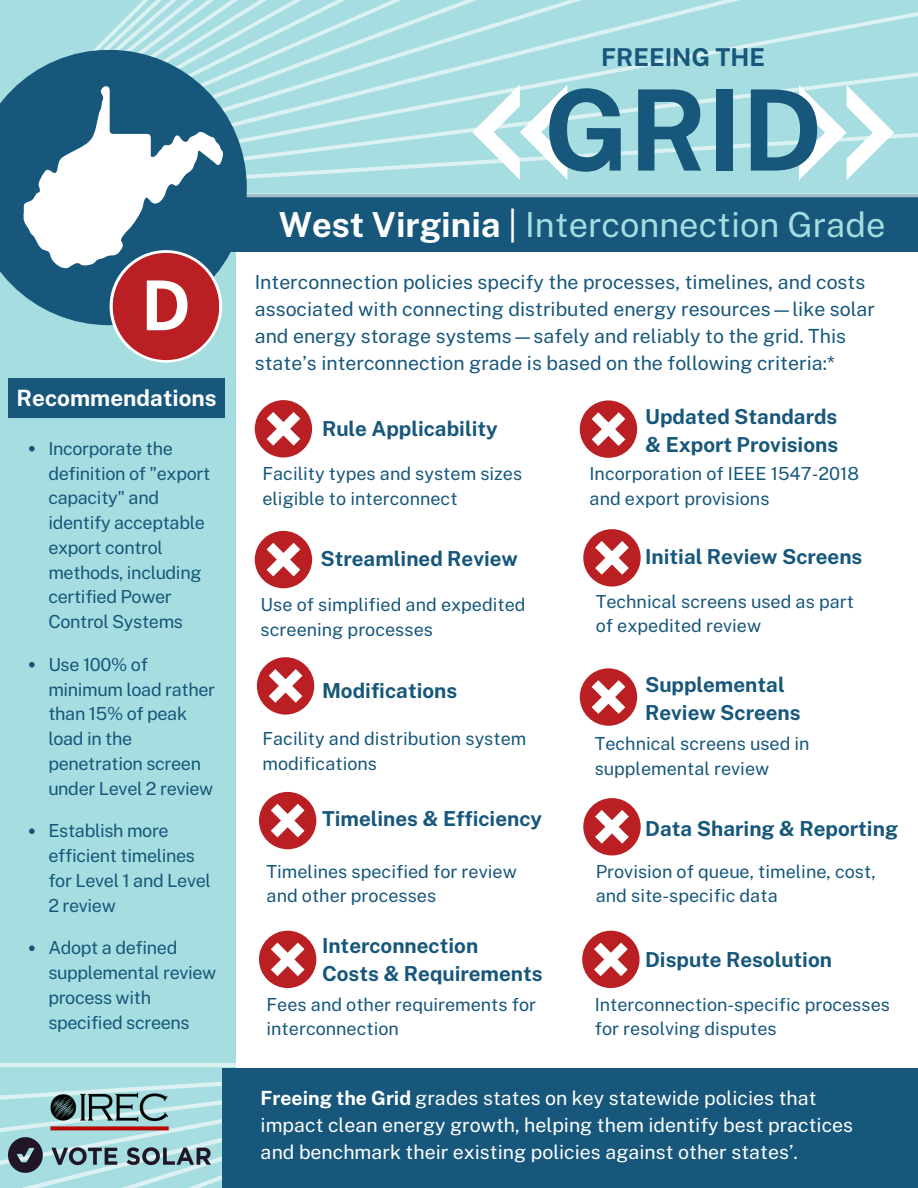
<style>
.page{position:relative;width:918px;height:1188px;background:#fff}
.page>*{position:absolute;margin:0;border:0;box-sizing:border-box;transform-origin:0 0}
.t1{font:700 112.2px "Public Sans";color:#16577b}
.t2{font:700 68.85px "Public Sans";color:#fff}
.t3{font:34.5px "Public Sans";color:#a5dde0}
.t4{font:700 24.6px "Public Sans";color:#16577b}
.t5{font:700 22.5px "Public Sans";color:#fff}
.t6{font:700 20.7px/28.2px "Public Sans";color:#16577b}
.t7{font:19.5px/27px "Public Sans";color:#16577b}
.t8{font:19.5px/27px "Public Sans";color:#fff}
.t9{font:18px/24.8px "Public Sans";color:#16577b}
.t10{font:18px/24.8px "Public Sans";letter-spacing:-.02em;color:#16577b}
.s1{font-weight:700;color:#fff}
.s2{color:#fff}
.s3{font-weight:700}
</style>
<div class="page">
<div style="left:0;top:224px;width:236px;height:964px;background:#a5dde0"></div>
<div style="left:209px;top:195px;width:709px;height:57px;background:#16577b"></div>
<svg style="left:0;top:0;width:918px;height:197px;background:#abdee1"></svg>
<svg style="left:0;top:50px;width:247px;height:244px;background:#508ba2"></svg>
<svg style="left:0;top:1063px;width:527px;height:125px"></svg>
<div style="left:222px;top:1069px;width:696px;height:119px;background:#16577b"></div>
<img style="left:48px;top:1092px;width:123px;height:40px">
<div style="left:9px;top:378px;width:216px;height:40px;background:#16577b"></div>
<img style="left:2px;top:1134px;width:214px;height:43px">
<svg style="left:799px;top:85px;width:95px;height:95px"></svg>
<svg style="left:472px;top:85px;width:95px;height:95px"></svg>
<div style="left:259px;top:931px;width:57px;height:57px;background:#ba1f23;border-radius:50%"></div>
<svg style="left:271px;top:943px;width:34px;height:33px"></svg>
<div style="left:580px;top:668px;width:57px;height:58px;background:#ba1f23;border-radius:50%"></div>
<svg style="left:592px;top:680px;width:33px;height:34px"></svg>
<div style="left:255px;top:531px;width:57px;height:57px;background:#ba1f23;border-radius:50%"></div>
<svg style="left:267px;top:543px;width:33px;height:33px"></svg>
<div style="left:583px;top:529px;width:58px;height:58px;background:#ba1f23;border-radius:50%"></div>
<svg style="left:595px;top:541px;width:34px;height:34px"></svg>
<div style="left:583px;top:798px;width:58px;height:57px;background:#ba1f23;border-radius:50%"></div>
<svg style="left:595px;top:810px;width:34px;height:34px"></svg>
<div style="left:580px;top:400px;width:57px;height:58px;background:#ba1f23;border-radius:50%"></div>
<svg style="left:592px;top:412px;width:33px;height:34px"></svg>
<div style="left:257px;top:657px;width:57px;height:58px;background:#ba1f23;border-radius:50%"></div>
<svg style="left:269px;top:669px;width:33px;height:34px"></svg>
<div style="left:255px;top:400px;width:57px;height:57px;background:#ba1f23;border-radius:50%"></div>
<svg style="left:267px;top:412px;width:33px;height:34px"></svg>
<div style="left:582px;top:931px;width:58px;height:57px;background:#ba1f23;border-radius:50%"></div>
<svg style="left:594px;top:943px;width:34px;height:33px"></svg>
<div style="left:259px;top:792px;width:57px;height:57px;background:#ba1f23;border-radius:50%"></div>
<svg style="left:271px;top:804px;width:34px;height:33px"></svg>
<svg style="left:22px;top:84px;width:202px;height:279px"></svg>
<svg style="left:29px;top:446px;width:6px;height:6px"></svg>
<svg style="left:29px;top:662px;width:6px;height:6px"></svg>
<svg style="left:29px;top:828px;width:6px;height:6px"></svg>
<svg style="left:29px;top:945px;width:6px;height:6px"></svg>
<p class="t2" style="left:141px;top:265px;width:51px">D</p>
<p class="t5" style="left:17px;top:384px;width:202px">Recommendations</p>
<p class="t10" style="left:48px;top:436px;width:163px">Incorporate the definition of "export capacity" and identify acceptable export control methods, including certified Power<br>Control Systems</p>
<p class="t10" style="left:48px;top:652px;width:168px">Use 100% of minimum load rather than 15% of peak load in the penetration screen under Level 2 review</p>
<p class="t10" style="left:48px;top:819px;width:164px">Establish more efficient timelines for Level 1 and Level<br>2 review</p>
<p class="t10" style="left:48px;top:936px;width:170px">Adopt a defined supplemental review process with specified screens</p>
<p class="t4" style="left:601px;top:43px;width:166px">FREEING THE</p>
<p class="t1" style="left:544px;top:64px;width:280px">GRID</p>
<p class="t3" style="left:279px;top:204px;width:608px"><span class="s1">West Virginia</span> <span class="s2">|</span> Interconnection Grade</p>
<p class="t7" style="left:255px;top:269px;width:622px">Interconnection policies specify the processes, timelines, and costs associated with connecting distributed energy resources—like solar and energy storage systems—safely and reliably to the grid. This state’s interconnection grade is based on the following criteria:*</p>
<p class="t6" style="left:322px;top:414px;width:177px">Rule Applicability</p>
<p class="t9" style="left:262px;top:461px;width:261px">Facility types and system sizes eligible to interconnect</p>
<p class="t6" style="left:320px;top:544px;width:199px">Streamlined Review</p>
<p class="t9" style="left:261px;top:592px;width:266px">Use of simplified and expedited screening processes</p>
<p class="t6" style="left:322px;top:677px;width:137px">Modifications</p>
<p class="t9" style="left:262px;top:726px;width:265px">Facility and distribution system modifications</p>
<p class="t6" style="left:322px;top:805px;width:222px">Timelines &amp; Efficiency</p>
<p class="t9" style="left:267px;top:859px;width:252px">Timelines specified for review and other processes</p>
<p class="t6" style="left:322px;top:932px;width:158px">Interconnection</p>
<p class="t6" style="left:322px;top:960px;width:222px">Costs &amp; Requirements</p>
<p class="t9" style="left:267px;top:992px;width:271px">Fees and other requirements for interconnection</p>
<p class="t6" style="left:645px;top:402px;width:195px">Updated Standards &amp; Export Provisions</p>
<p class="t9" style="left:590px;top:461px;width:271px">Incorporation of IEEE 1547-2018 and export provisions</p>
<p class="t6" style="left:645px;top:543px;width:219px">Initial Review Screens</p>
<p class="t9" style="left:596px;top:589px;width:260px">Technical screens used as part of expedited review</p>
<p class="t6" style="left:645px;top:670px;width:157px">Supplemental<br>Review Screens</p>
<p class="t9" style="left:595px;top:731px;width:216px">Technical screens used in supplemental review</p>
<p class="t6" style="left:645px;top:814px;width:254px">Data Sharing &amp; Reporting</p>
<p class="t9" style="left:596px;top:859px;width:281px">Provision of queue, timeline, cost, and site-specific data</p>
<p class="t6" style="left:645px;top:946px;width:188px">Dispute Resolution</p>
<p class="t9" style="left:595px;top:992px;width:297px">Interconnection-specific processes for resolving disputes</p>
<p class="t8" style="left:261px;top:1085px;width:594px"><span class="s3">Freeing the Grid</span> grades states on key statewide policies that impact clean energy growth, helping them identify best practices and benchmark their existing policies against other states’.</p>
</div>
